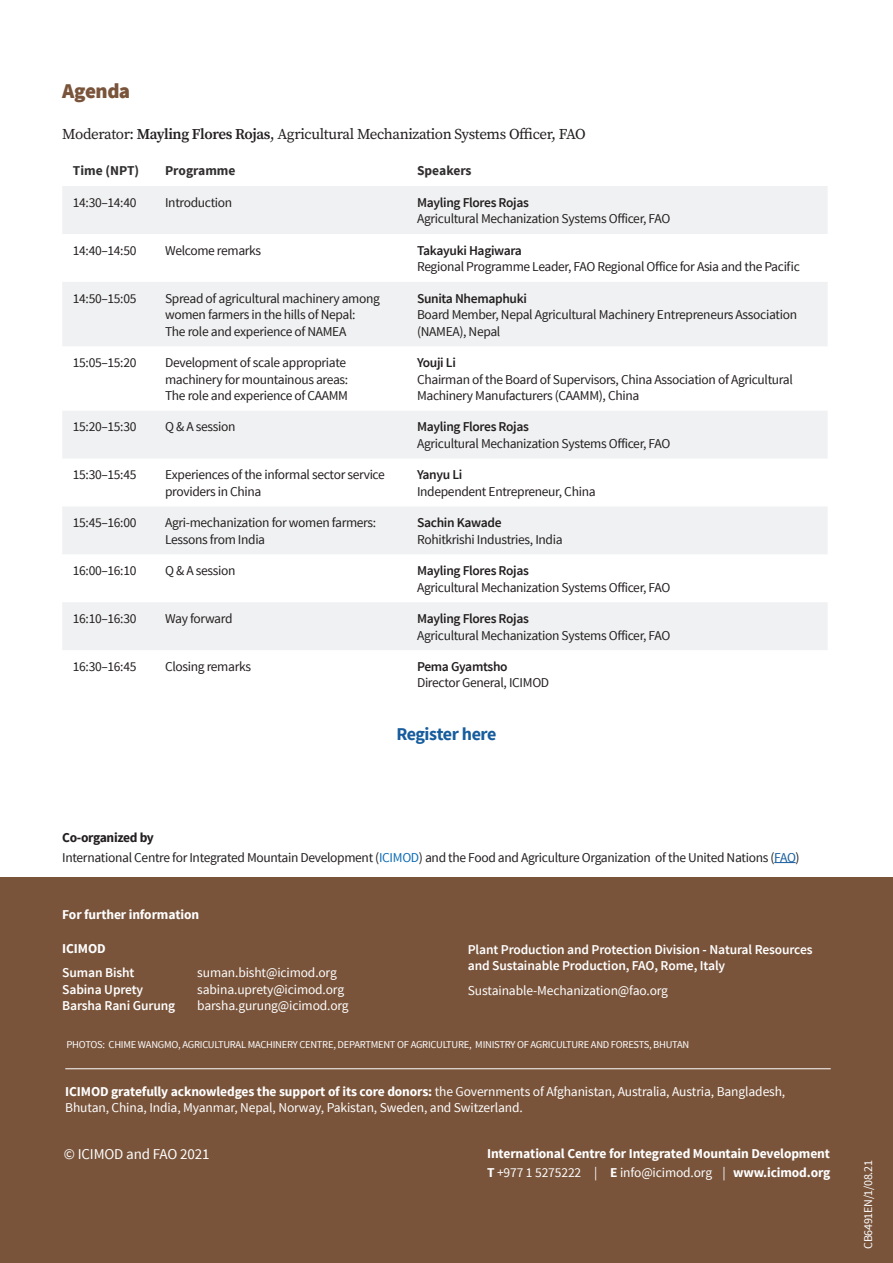
<style>
.page{position:relative;width:893px;height:1263px;background:#fff}
.page>*{position:absolute;margin:0;border:0;box-sizing:border-box;transform-origin:0 0}
.Head_I{font:900 21px "Source Sans Pro";letter-spacing:-.025em;color:#79543b}
.Body{font:700 18px "Source Sans Pro";letter-spacing:-.025em;color:#175d9e}
.Body-2{font:15px "Source Serif Pro";letter-spacing:-.025em;color:#231f20}
.AnnexPartBody{font:15px "Source Sans Pro";letter-spacing:-.01em;color:#fff}
.Table_Body{font:13.5px/16.5px "Source Sans Pro";letter-spacing:-.025em;color:#231f20}
.AnnexPartBody-2{font:13.5px/16.2px "Source Sans Pro";letter-spacing:-.01em;color:#fff}
.Body-3{font:13.5px/19.5px "Source Sans Pro";letter-spacing:-.025em;color:#231f20}
.t1{font:600 13.5px/16.2px "Source Sans Pro";letter-spacing:-.01em;color:#fff}
.t2{font:700 13.5px "Source Sans Pro";letter-spacing:-.01em;color:#fff}
.t3{font:700 13.5px "Source Sans Pro";color:#312f30}
.Body-4{font:12px "Source Sans Pro";letter-spacing:-.025em;color:#fff}
.Body-5{font:10.5px "Source Sans Pro";letter-spacing:-.025em;color:#fff}
.s1{font-weight:600}
.s2{font-weight:700}
.s3{color:#0d6cb6}
.s4{color:#175d9e}
</style>
<div class="page">
<div style="left:0;top:878px;width:893px;height:385px;background:#79543b"></div>
<hr style="left:65px;top:1068px;width:766px;height:1px;background:#fff">
<svg style="left:774px;top:862px;width:22px;height:1px"></svg>
<svg style="left:62px;top:186px;width:766px;height:464px;fill:#f0f1f2"></svg>
<p class="Head_I" style="left:62px;top:77px;width:69px">Agenda</p>
<p class="Body-2" style="left:62px;top:124px;width:525px">Moderator: <span class="s1">Mayling Flores Rojas</span>, Agricultural Mechanization Systems Officer, FAO</p>
<p class="t3" style="left:73px;top:162px;width:68px">Time (NPT)</p>
<p class="t3" style="left:165px;top:162px;width:72px">Programme</p>
<p class="t3" style="left:417px;top:162px;width:56px">Speakers</p>
<p class="Table_Body" style="left:73px;top:194px;width:65px">14:30–14:40</p>
<p class="Table_Body" style="left:165px;top:194px;width:69px">Introduction</p>
<p class="Table_Body" style="left:417px;top:194px;width:255px"><span class="s1">Mayling Flores Rojas<br></span>Agricultural Mechanization Systems Officer, FAO</p>
<p class="Table_Body" style="left:73px;top:242px;width:65px">14:40–14:50</p>
<p class="Table_Body" style="left:165px;top:242px;width:98px">Welcome remarks</p>
<p class="Table_Body" style="left:417px;top:242px;width:384px"><span class="s1">Takayuki Hagiwara<br></span>Regional Programme Leader, FAO Regional Office for Asia and the Pacific</p>
<p class="Table_Body" style="left:73px;top:290px;width:65px">14:50–15:05</p>
<p class="Table_Body" style="left:165px;top:290px;width:216px">Spread of agricultural machinery among women farmers in the hills of Nepal:<br>The role and experience of NAMEA</p>
<p class="Table_Body" style="left:417px;top:290px;width:382px"><span class="s1">Sunita Nhemaphuki<br></span>Board Member, Nepal Agricultural Machinery Entrepreneurs Association (NAMEA), Nepal</p>
<p class="Table_Body" style="left:73px;top:354px;width:65px">15:05–15:20</p>
<p class="Table_Body" style="left:165px;top:354px;width:185px">Development of scale appropriate machinery for mountainous areas:<br>The role and experience of CAAMM</p>
<p class="Table_Body" style="left:417px;top:354px;width:377px"><span class="s1">Youji Li<br></span>Chairman of the Board of Supervisors, China Association of Agricultural<br>Machinery Manufacturers (CAAMM), China</p>
<p class="Table_Body" style="left:73px;top:419px;width:65px">15:20–15:30</p>
<p class="Table_Body" style="left:165px;top:419px;width:72px">Q &amp; A session</p>
<p class="Table_Body" style="left:417px;top:419px;width:255px"><span class="s1">Mayling Flores Rojas<br></span>Agricultural Mechanization Systems Officer, FAO</p>
<p class="Table_Body" style="left:73px;top:467px;width:65px">15:30–15:45</p>
<p class="Table_Body" style="left:165px;top:467px;width:221px">Experiences of the informal sector service providers in China</p>
<p class="Table_Body" style="left:417px;top:467px;width:180px"><span class="s1">Yanyu Li<br></span>Independent Entrepreneur, China</p>
<p class="Table_Body" style="left:73px;top:515px;width:65px">15:45–16:00</p>
<p class="Table_Body" style="left:165px;top:515px;width:213px">Agri-mechanization for women farmers:<br>Lessons from India</p>
<p class="Table_Body" style="left:417px;top:515px;width:147px"><span class="s1">Sachin Kawade<br></span>Rohitkrishi Industries, India</p>
<p class="Table_Body" style="left:73px;top:563px;width:65px">16:00–16:10</p>
<p class="Table_Body" style="left:165px;top:563px;width:72px">Q &amp; A session</p>
<p class="Table_Body" style="left:417px;top:563px;width:255px"><span class="s1">Mayling Flores Rojas<br></span>Agricultural Mechanization Systems Officer, FAO</p>
<p class="Table_Body" style="left:73px;top:610px;width:65px">16:10–16:30</p>
<p class="Table_Body" style="left:165px;top:610px;width:69px">Way forward</p>
<p class="Table_Body" style="left:417px;top:610px;width:255px"><span class="s1">Mayling Flores Rojas<br></span>Agricultural Mechanization Systems Officer, FAO</p>
<p class="Table_Body" style="left:73px;top:658px;width:65px">16:30–16:45</p>
<p class="Table_Body" style="left:165px;top:658px;width:88px">Closing remarks</p>
<p class="Table_Body" style="left:417px;top:658px;width:134px"><span class="s1">Pema Gyamtsho<br></span>Director General, ICIMOD</p>
<p class="Body" style="left:396px;top:722px;width:102px">Register here</p>
<p class="Body-3" style="left:62px;top:828px;width:739px"><span class="s2">Co-organized by<br></span>International Centre for Integrated Mountain Development (<span class="s3">ICIMOD</span>) and the Food and Agriculture Organization of the United Nations (<span class="s4">FAO</span>)</p>
<p class="t2" style="left:62px;top:906px;width:138px">For further information</p>
<p class="t2" style="left:62px;top:939px;width:45px">ICIMOD</p>
<p class="t1" style="left:62px;top:965px;width:74px">Suman Bisht</p>
<p class="AnnexPartBody-2" style="left:197px;top:965px;width:141px">suman.bisht@icimod.org</p>
<p class="t1" style="left:62px;top:981px;width:82px">Sabina Uprety</p>
<p class="AnnexPartBody-2" style="left:197px;top:981px;width:148px">sabina.uprety@icimod.org</p>
<p class="t1" style="left:62px;top:997px;width:114px">Barsha Rani Gurung</p>
<p class="AnnexPartBody-2" style="left:197px;top:997px;width:153px">barsha.gurung@icimod.org</p>
<p class="t1" style="left:468px;top:941px;width:346px">Plant Production and Protection Division - Natural Resources and Sustainable Production, FAO, Rome, Italy</p>
<p class="AnnexPartBody-2" style="left:468px;top:982px;width:202px">Sustainable-Mechanization@fao.org</p>
<p class="Body-5" style="left:67px;top:1038px;width:624px">PHOTOS: CHIME WANGMO, AGRICULTURAL MACHINERY CENTRE, DEPARTMENT OF AGRICULTURE, MINISTRY OF AGRICULTURE AND FORESTS, BHUTAN</p>
<p class="AnnexPartBody-2" style="left:65px;top:1083px;width:721px"><span class="s2">ICIMOD gratefully acknowledges the support of its core donors:</span> the Governments of Afghanistan, Australia, Austria, Bangladesh,<br>Bhutan, China, India, Myanmar, Nepal, Norway, Pakistan, Sweden, and Switzerland.</p>
<p class="AnnexPartBody" style="left:64px;top:1145px;width:147px">© ICIMOD and FAO 2021</p>
<p class="t2" style="left:487px;top:1145px;width:344px">International Centre for Integrated Mountain Development</p>
<p class="AnnexPartBody-2" style="left:487px;top:1164px;width:345px"><span class="s2">T</span> +977 1 5275222 | <span class="s2">E</span> info@icimod.org | <span class="s2">www.icimod.org</span></p>
<p class="Body-4" style="left:861px;top:1249px;width:90px;rotate:-90deg">CB6491EN/1/08.21</p>
</div>
